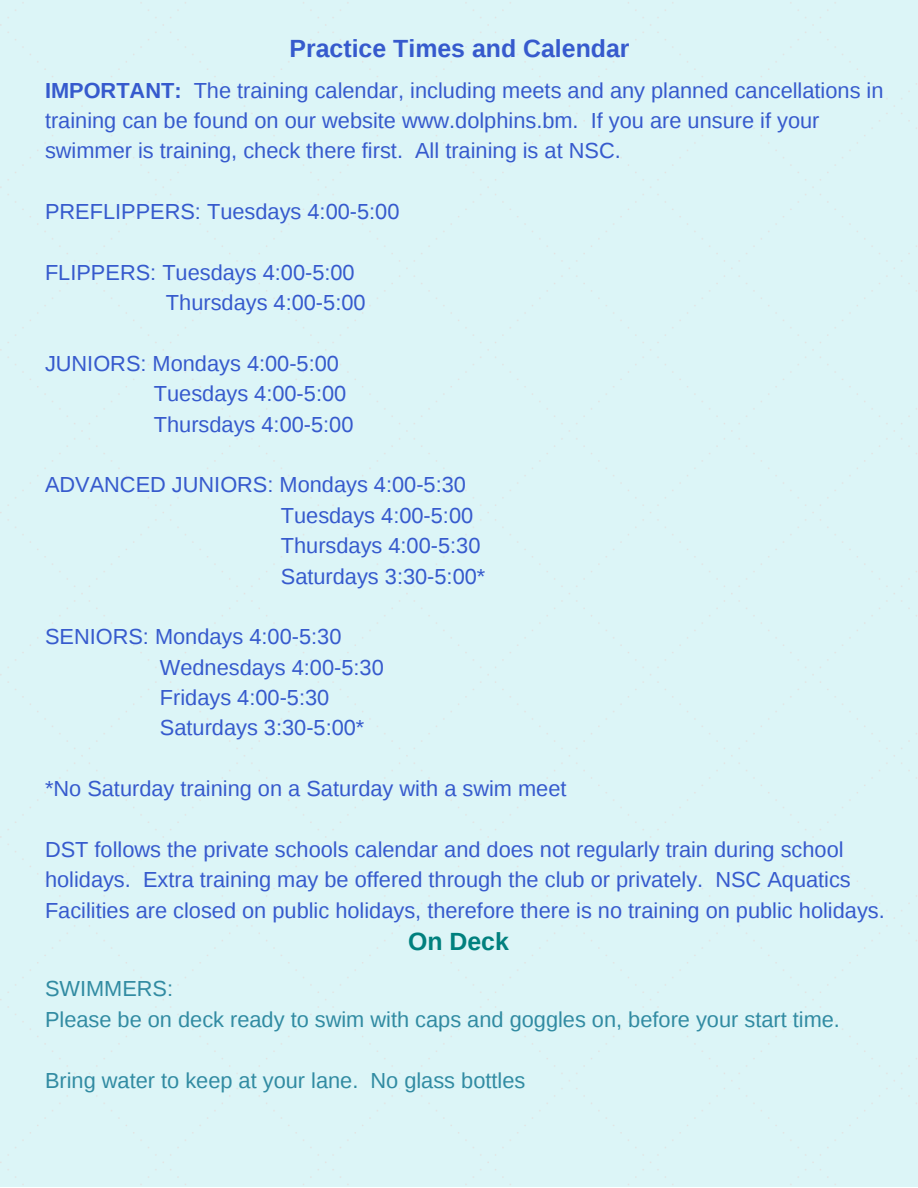
<style>
.page{position:relative;width:918px;height:1188px;background:#fff}
.page>*{position:absolute;margin:0;border:0;box-sizing:border-box;transform-origin:0 0}
.t1{font:700 24.9px "Liberation Sans";color:#365acd}
.t2{font:700 24.9px "Liberation Sans";color:#00807e}
.t3{font:21.75px/30.3px "Liberation Sans";color:#365acd}
.t4{font:21.75px/30.3px "Liberation Sans";color:#318ba2}
.s1{font-weight:700}
</style>
<div class="page">
<p class="t1" style="left:290px;top:34px;width:342px">Practice Times and Calendar</p>
<p class="t3" style="left:45px;top:75px;width:840px"><span class="s1">IMPORTANT:</span> The training calendar, including meets and any planned cancellations in training can be found on our website www.dolphins.bm. If you are unsure if your swimmer is training, check there first. All training is at NSC.</p>
<p class="t3" style="left:45px;top:196px;width:356px">PREFLIPPERS: Tuesdays 4:00-5:00</p>
<p class="t3" style="left:166px;top:257px;width:201px;text-indent:-121px">FLIPPERS: Tuesdays 4:00-5:00<br>Thursdays 4:00-5:00</p>
<p class="t3" style="left:154px;top:348px;width:201px;text-indent:-109px">JUNIORS: Mondays 4:00-5:00<br>Tuesdays 4:00-5:00<br>Thursdays 4:00-5:00</p>
<p class="t3" style="left:281px;top:470px;width:206px;text-indent:-236px">ADVANCED JUNIORS: Mondays 4:00-5:30<br>Tuesdays 4:00-5:00<br>Thursdays 4:00-5:30<br>Saturdays 3:30-5:00*</p>
<p class="t3" style="left:160px;top:622px;width:225px;text-indent:-115px">SENIORS: Mondays 4:00-5:30<br>Wednesdays 4:00-5:30<br>Fridays 4:00-5:30<br>Saturdays 3:30-5:00*</p>
<p class="t3" style="left:45px;top:773px;width:523px">*No Saturday training on a Saturday with a swim meet</p>
<p class="t3" style="left:45px;top:834px;width:841px">DST follows the private schools calendar and does not regularly train during school holidays. Extra training may be offered through the club or privately. NSC Aquatics<br>Facilities are closed on public holidays, therefore there is no training on public holidays.</p>
<p class="t2" style="left:408px;top:928px;width:102px">On Deck</p>
<p class="t4" style="left:45px;top:974px;width:797px">SWIMMERS:<br>Please be on deck ready to swim with caps and goggles on, before your start time.</p>
<p class="t4" style="left:45px;top:1065px;width:482px">Bring water to keep at your lane. No glass bottles</p>
</div>
